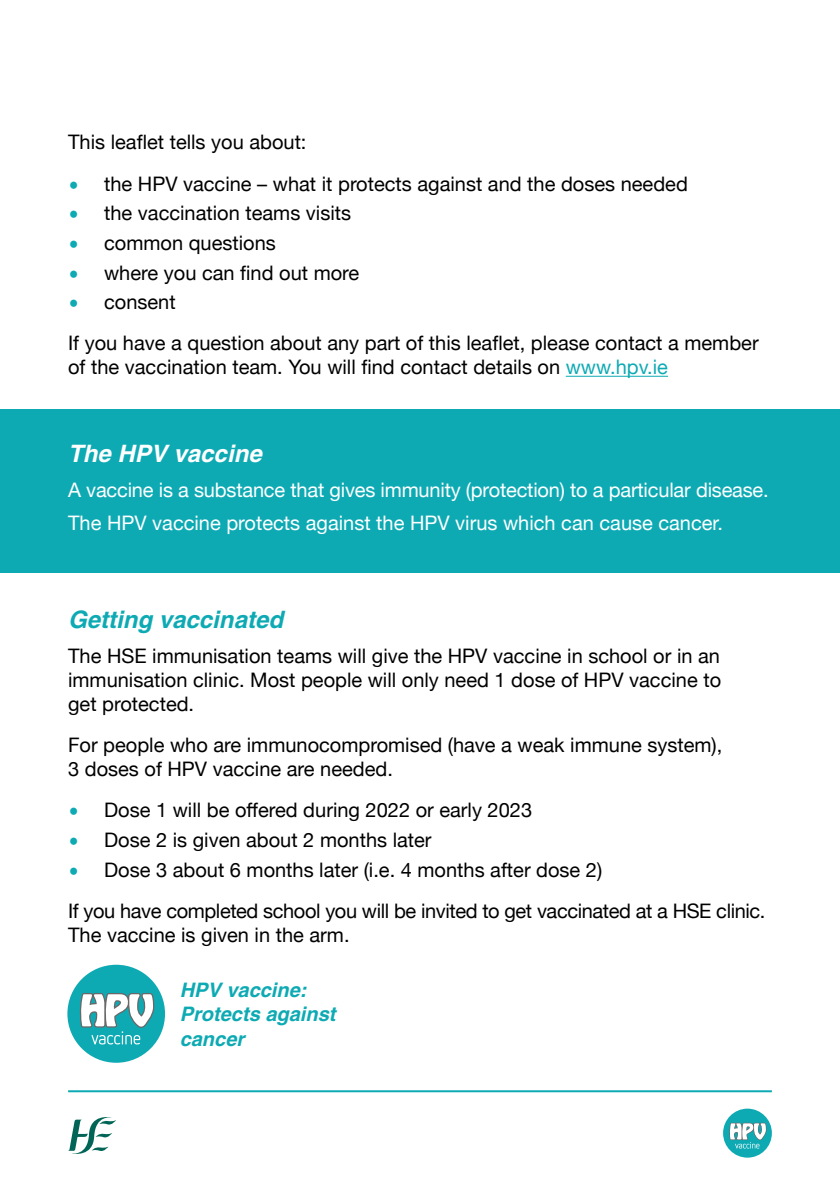
<style>
.page{position:relative;width:840px;height:1191px;background:#fff}
.page>*{position:absolute;margin:0;border:0;box-sizing:border-box;transform-origin:0 0}
.t1{font:italic 700 24px "Helvetica";color:#0eaab4}
.t2{font:italic 700 24px "Helvetica";color:#fff}
.B{font:20px/24px "Helvetica Neue";color:#000}
.B-20{font:20px/24px "Helvetica Neue";letter-spacing:-.02em;color:#000}
.B-10{font:20px "Helvetica Neue";letter-spacing:-.01em;color:#fff}
.B-2{font:20px "Helvetica Neue";color:#fff}
.B-3{font:italic 700 20px/24px "Helvetica";color:#0eaab4}
.t3{font:20px "Helvetica Neue";color:#0eaab4}
.s1{color:#0eaab4}
</style>
<div class="page">
<hr style="left:68px;top:1090px;width:703px;height:2px;background:#0eaab4">
<svg style="left:68px;top:1117px;width:48px;height:36px"></svg>
<div style="left:722px;top:1108px;width:49px;height:49px;background:#0eaab4;border-radius:50%"></div>
<svg style="left:729px;top:1122px;width:37px;height:26px"></svg>
<hr style="left:565px;top:376px;width:102px;height:1px;background:#0eaab4">
<div style="left:0;top:409px;width:839px;height:163px;background:#0eaab4"></div>
<div style="left:67px;top:964px;width:98px;height:98px;background:#0eaab4;border-radius:50%"></div>
<svg style="left:79px;top:993px;width:75px;height:51px"></svg>
<p class="B" style="left:68px;top:131px;width:240px">This leaflet tells you about:</p>
<p class="B" style="left:68px;top:172px;width:621px"><span class="s1">࡟</span> the HPV vaccine – what it protects against and the doses needed</p>
<p class="B" style="left:68px;top:202px;width:284px"><span class="s1">࡟</span> the vaccination teams visits</p>
<p class="B" style="left:68px;top:232px;width:209px"><span class="s1">࡟</span> common questions</p>
<p class="B" style="left:68px;top:261px;width:292px"><span class="s1">࡟</span> where you can find out more</p>
<p class="B" style="left:104px;top:291px;width:73px">consent</p>
<p class="t3" style="left:68px;top:288px;width:13px">࡟</p>
<p class="B" style="left:68px;top:332px;width:691px">If you have a question about any part of this leaflet, please contact a member of the vaccination team. You will find contact details on <span class="s1">www.hpv.ie</span></p>
<p class="t2" style="left:68px;top:439px;width:195px">The HPV vaccine</p>
<p class="B-10" style="left:68px;top:475px;width:701px">A vaccine is a substance that gives immunity (protection) to a particular disease.</p>
<p class="B-2" style="left:68px;top:508px;width:656px">The HPV vaccine protects against the HPV virus which can cause cancer.</p>
<p class="t1" style="left:68px;top:605px;width:216px">Getting vaccinated</p>
<p class="B" style="left:68px;top:645px;width:654px;text-align:justify">The HSE immunisation teams will give the HPV vaccine in school or in an immunisation clinic. Most people will only need 1 dose of HPV vaccine to get protected.</p>
<p class="B" style="left:68px;top:734px;width:655px">For people who are immunocompromised (have a weak immune system),<br>3 doses of HPV vaccine are needed.</p>
<p class="B" style="left:68px;top:799px;width:465px"><span class="s1">࡟</span> Dose 1 will be offered during 2022 or early 2023</p>
<p class="B" style="left:68px;top:829px;width:365px"><span class="s1">࡟</span> Dose 2 is given about 2 months later</p>
<p class="B" style="left:68px;top:858px;width:535px"><span class="s1">࡟</span> Dose 3 about 6 months later (i.e. 4 months after dose 2)</p>
<p class="B-20" style="left:68px;top:899px;width:698px">If you have completed school you will be invited to get vaccinated at a HSE clinic.<br>The vaccine is given in the arm.</p>
<p class="B-3" style="left:180px;top:978px;width:157px">HPV vaccine:<br>Protects against cancer</p>
</div>
